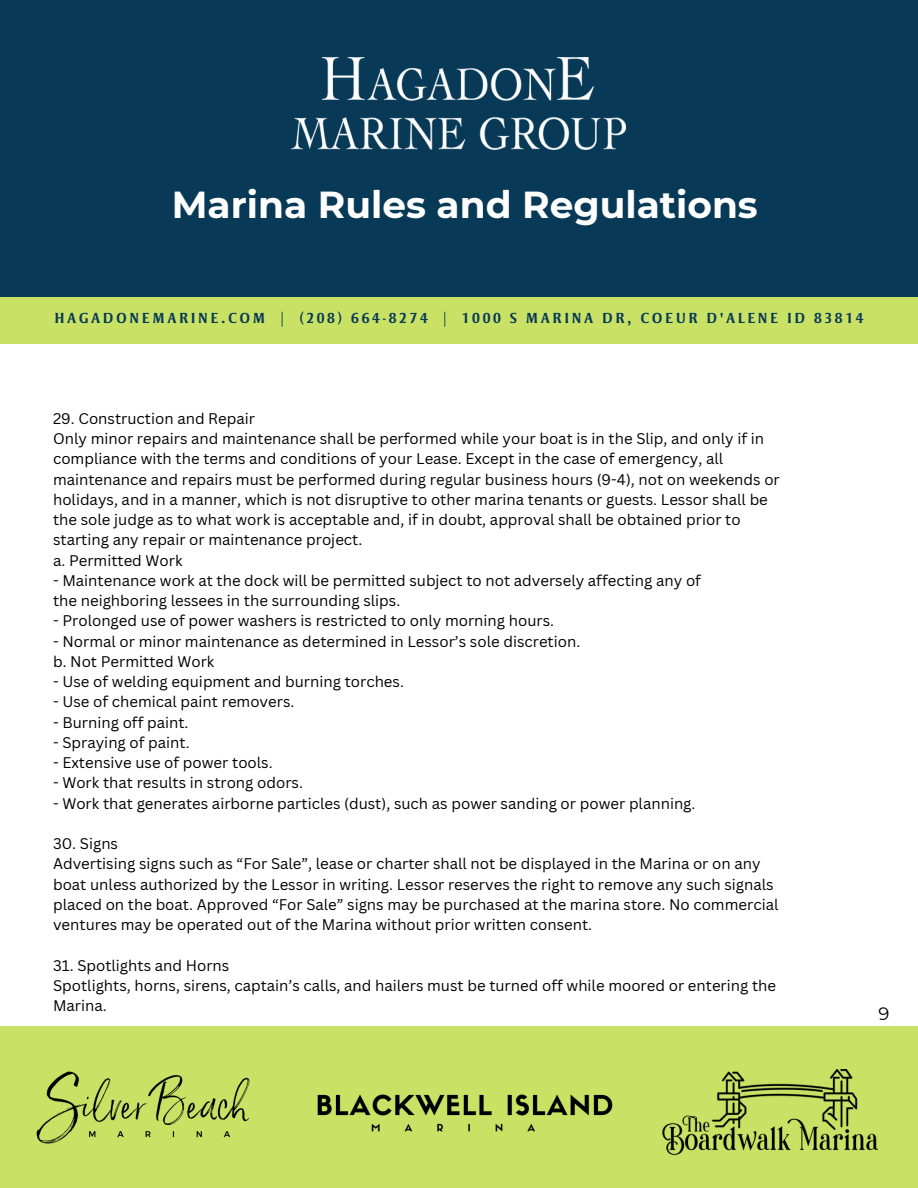
<style>
.page{position:relative;width:918px;height:1188px;background:#fff}
.page>*{position:absolute;margin:0;border:0;box-sizing:border-box;transform-origin:0 0}
.t1{font:700 37.5px "Montserrat";color:#fff}
.t2{font:18px "Montserrat";color:#000}
.t3{font:15px "Canva Sans";color:#000}
.t4{font:700 15px "Strayhorn MT Std";letter-spacing:.17em;color:#083a57}
</style>
<div class="page">
<div style="left:0;top:0;width:918px;height:328px;background:#083a57"></div>
<div style="left:0;top:297px;width:918px;height:46px;background:#c9e265"></div>
<img style="left:292px;top:58px;width:334px;height:92px">
<div style="left:0;top:1027px;width:918px;height:161px;background:#c9e265"></div>
<img style="left:36px;top:1071px;width:214px;height:73px">
<img style="left:662px;top:1070px;width:215px;height:86px">
<img style="left:317px;top:1094px;width:296px;height:38px">
<p class="t1" style="left:172px;top:182px;width:588px">Marina Rules and Regulations</p>
<p class="t4" style="left:54px;top:312px;width:811px">HAGADONEMARINE.COM | (208) 664-8274 | 1000 S MARINA DR, COEUR D'ALENE ID 83814</p>
<p class="t3" style="left:53px;top:408px;width:204px">29. Construction and Repair</p>
<p class="t3" style="left:53px;top:428px;width:713px">Only minor repairs and maintenance shall be performed while your boat is in the Slip, and only if in</p>
<p class="t3" style="left:53px;top:448px;width:672px">compliance with the terms and conditions of your Lease. Except in the case of emergency, all</p>
<p class="t3" style="left:53px;top:469px;width:728px">maintenance and repairs must be performed during regular business hours (9-4), not on weekends or</p>
<p class="t3" style="left:53px;top:489px;width:716px">holidays, and in a manner, which is not disruptive to other marina tenants or guests. Lessor shall be</p>
<p class="t3" style="left:53px;top:509px;width:689px">the sole judge as to what work is acceptable and, if in doubt, approval shall be obtained prior to</p>
<p class="t3" style="left:53px;top:529px;width:311px">starting any repair or maintenance project.</p>
<p class="t3" style="left:53px;top:550px;width:131px">a. Permitted Work</p>
<p class="t3" style="left:53px;top:570px;width:649px">- Maintenance work at the dock will be permitted subject to not adversely affecting any of</p>
<p class="t3" style="left:53px;top:590px;width:349px">the neighboring lessees in the surrounding slips.</p>
<p class="t3" style="left:53px;top:610px;width:503px">- Prolonged use of power washers is restricted to only morning hours.</p>
<p class="t3" style="left:53px;top:631px;width:529px">- Normal or minor maintenance as determined in Lessor’s sole discretion.</p>
<p class="t3" style="left:53px;top:651px;width:163px">b. Not Permitted Work</p>
<p class="t3" style="left:53px;top:671px;width:352px">- Use of welding equipment and burning torches.</p>
<p class="t3" style="left:53px;top:691px;width:243px">- Use of chemical paint removers.</p>
<p class="t3" style="left:53px;top:712px;width:137px">- Burning off paint.</p>
<p class="t3" style="left:53px;top:732px;width:138px">- Spraying of paint.</p>
<p class="t3" style="left:53px;top:752px;width:221px">- Extensive use of power tools.</p>
<p class="t3" style="left:53px;top:772px;width:252px">- Work that results in strong odors.</p>
<p class="t3" style="left:53px;top:793px;width:644px">- Work that generates airborne particles (dust), such as power sanding or power planning.</p>
<p class="t3" style="left:53px;top:833px;width:67px">30. Signs</p>
<p class="t3" style="left:53px;top:853px;width:709px">Advertising signs such as “For Sale”, lease or charter shall not be displayed in the Marina or on any</p>
<p class="t3" style="left:53px;top:874px;width:722px">boat unless authorized by the Lessor in writing. Lessor reserves the right to remove any such signals</p>
<p class="t3" style="left:53px;top:894px;width:727px">placed on the boat. Approved “For Sale” signs may be purchased at the marina store. No commercial</p>
<p class="t3" style="left:53px;top:914px;width:541px">ventures may be operated out of the Marina without prior written consent.</p>
<p class="t3" style="left:53px;top:955px;width:178px">31. Spotlights and Horns</p>
<p class="t3" style="left:53px;top:975px;width:725px">Spotlights, horns, sirens, captain’s calls, and hailers must be turned off while moored or entering the</p>
<p class="t3" style="left:53px;top:995px;width:55px">Marina.</p>
<p class="t2" style="left:878px;top:1003px;width:12px">9</p>
</div>
